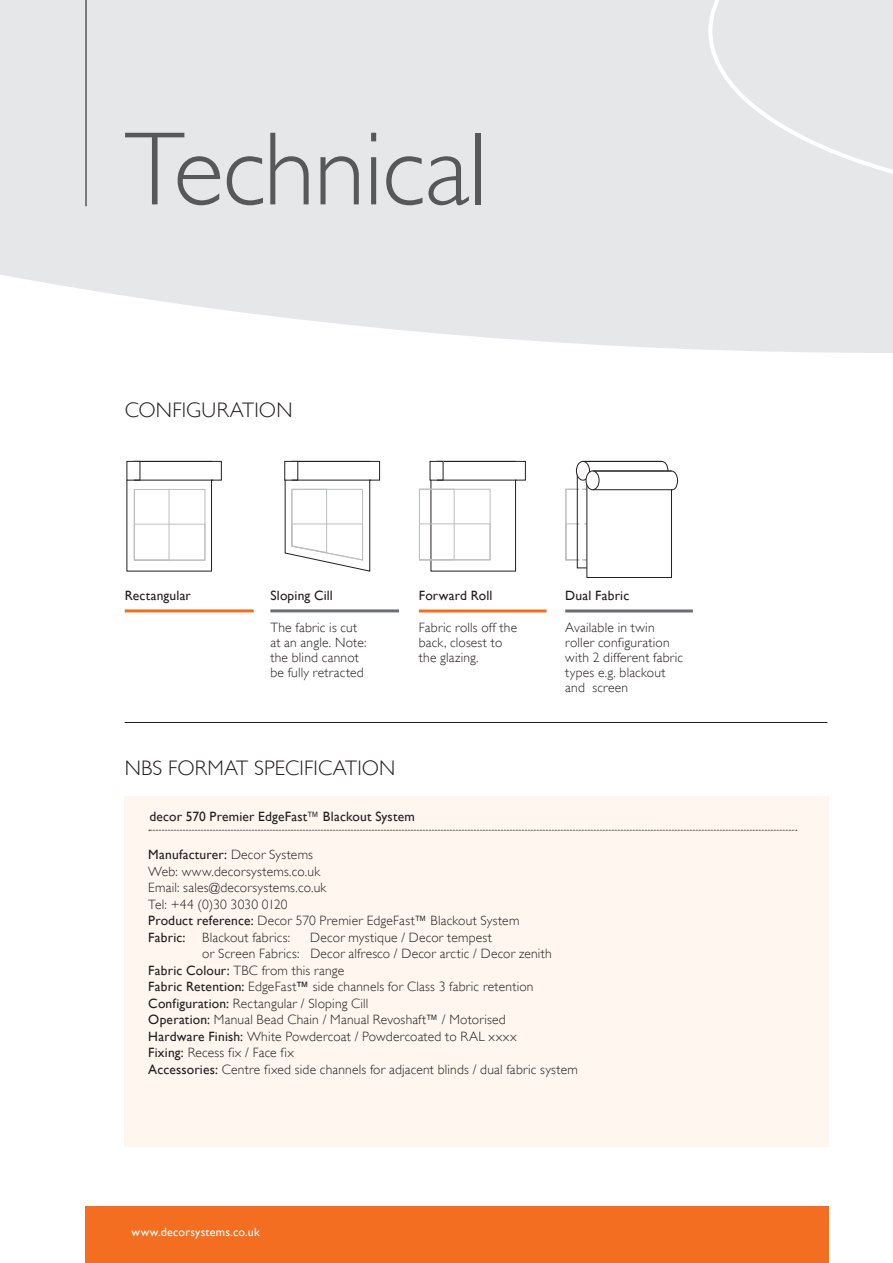
<style>
.page{position:relative;width:893px;height:1263px;background:#fff}
.page>*{position:absolute;margin:0;border:0;box-sizing:border-box;transform-origin:0 0}
.t1{font:300 105px "Gill Sans";letter-spacing:-.015em;color:#57585a}
.t2{font:300 21px "Gill Sans";letter-spacing:.005em;color:#231f20}
.t3{font:300 13.5px/15px "Gill Sans";letter-spacing:.015em;color:#231f20}
.t4{font:13.5px "Gill Sans";letter-spacing:.015em;color:#231f20}
.t5{font:12px "Gill Sans";letter-spacing:.02em;color:#fff}
.s1{font-weight:300}
.s2{font-weight:400}
</style>
<div class="page">
<svg style="left:126px;top:460px;width:96px;height:112px"></svg>
<svg style="left:430px;top:460px;width:96px;height:112px"></svg>
<hr style="left:133px;top:461px;width:79px;height:1px;background:#231f20">
<div style="left:127px;top:461px;width:13px;height:19px;background:#fff"></div>
<hr style="left:134px;top:480px;width:79px;height:1px;background:#231f20">
<svg style="left:0;top:0;width:893px;height:353px;background:#e7e8ea"></svg>
<div style="left:85px;top:1206px;width:744px;height:57px;background:#f36e21"></div>
<div style="left:125px;top:796px;width:704px;height:350px;background:#fef6ef"></div>
<svg style="left:149px;top:830px;width:648px;height:1px"></svg>
<hr style="left:125px;top:609px;width:129px;height:3px;background:#f36e21">
<hr style="left:270px;top:609px;width:129px;height:3px;background:#6c6d70">
<div style="left:134px;top:489px;width:71px;height:72px;border:1px solid #bcbdc0"></div>
<div style="left:134px;top:489px;width:35px;height:72px;border:1px solid #bcbdc0"></div>
<div style="left:134px;top:524px;width:71px;height:37px;border:1px solid #bcbdc0"></div>
<svg style="left:284px;top:460px;width:96px;height:112px"></svg>
<hr style="left:419px;top:609px;width:127px;height:3px;background:#f36e21">
<hr style="left:565px;top:609px;width:128px;height:3px;background:#6c6d70">
<div style="left:419px;top:489px;width:72px;height:71px;border:1px solid #bcbdc0"></div>
<div style="left:419px;top:489px;width:36px;height:71px;border:1px solid #bcbdc0"></div>
<div style="left:565px;top:489px;width:36px;height:71px;border:1px solid #bcbdc0"></div>
<div style="left:419px;top:523px;width:72px;height:37px;border:1px solid #bcbdc0"></div>
<div style="left:565px;top:523px;width:72px;height:37px;border:1px solid #bcbdc0"></div>
<svg style="left:576px;top:460px;width:102px;height:118px"></svg>
<hr style="left:436px;top:461px;width:79px;height:1px;background:#231f20">
<hr style="left:583px;top:461px;width:79px;height:1px;background:#231f20">
<hr style="left:592px;top:470px;width:79px;height:1px;background:#231f20">
<div style="left:430px;top:461px;width:13px;height:19px;background:#fff"></div>
<div style="left:430px;top:461px;width:14px;height:20px;border:1px solid #231f20"></div>
<div style="left:576px;top:461px;width:13px;height:19px;background:#fff;border-radius:50%"></div>
<div style="left:576px;top:461px;width:14px;height:20px;border:1px solid #231f20;border-radius:50%"></div>
<div style="left:586px;top:471px;width:13px;height:19px;background:#fff;border-radius:50%"></div>
<div style="left:586px;top:470px;width:13px;height:20px;border:1px solid #231f20;border-radius:50%"></div>
<hr style="left:437px;top:480px;width:79px;height:1px;background:#231f20">
<hr style="left:593px;top:489px;width:79px;height:1px;background:#231f20">
<hr style="left:125px;top:722px;width:702px;height:1px;background:#231f20">
<hr style="left:85px;top:0;width:2px;height:206px;background:#57585a">
<p class="t1" style="left:125px;top:108px;width:365px">Technical</p>
<p class="t2" style="left:125px;top:398px;width:169px">CONFIGURATION</p>
<p class="t4" style="left:125px;top:588px;width:68px">Rectangular</p>
<p class="t4" style="left:270px;top:588px;width:64px">Sloping Cill</p>
<p class="t3" style="left:270px;top:620px;width:98px">The fabric is cut at an angle. Note: the blind cannot be fully retracted</p>
<p class="t4" style="left:419px;top:588px;width:75px">Forward Roll</p>
<p class="t3" style="left:419px;top:620px;width:100px">Fabric rolls off the back, closest to the glazing.</p>
<p class="t2" style="left:125px;top:755px;width:272px">NBS FORMAT SPECIFICATION</p>
<p class="t4" style="left:149px;top:808px;width:267px">decor 570 Premier EdgeFast<span class="s1">™</span> Blackout System</p>
<p class="t4" style="left:565px;top:588px;width:66px">Dual Fabric</p>
<p class="t3" style="left:565px;top:620px;width:119px">Available in twin roller configuration with 2 different fabric types e.g. blackout and screen</p>
<p class="t4" style="left:148px;top:847px;width:166px">Manufacturer: <span class="s1">Decor Systems</span></p>
<p class="t3" style="left:148px;top:863px;width:173px">Web: www.decorsystems.co.uk</p>
<p class="t3" style="left:148px;top:880px;width:180px">Email: sales@decorsystems.co.uk</p>
<p class="t3" style="left:148px;top:896px;width:141px">Tel: +44 (0)30 3030 0120</p>
<p class="t3" style="left:148px;top:913px;width:373px"><span class="s2">Product reference:</span> Decor 570 Premier EdgeFast™ Blackout System</p>
<p class="t3" style="left:148px;top:929px;width:143px"><span class="s2">Fabric:</span> Blackout fabrics:</p>
<p class="t3" style="left:310px;top:929px;width:183px">Decor mystique / Decor tempest</p>
<p class="t3" style="left:202px;top:946px;width:351px">or Screen Fabrics: Decor alfresco / Decor arctic / Decor zenith</p>
<p class="t3" style="left:148px;top:962px;width:198px"><span class="s2">Fabric Colour:</span> TBC from this range</p>
<p class="t3" style="left:148px;top:979px;width:387px"><span class="s2">Fabric Retention:</span> EdgeFast<span class="s2">™</span> side channels for Class 3 fabric retention</p>
<p class="t3" style="left:148px;top:995px;width:222px"><span class="s2">Configuration:</span> Rectangular / Sloping Cill</p>
<p class="t3" style="left:148px;top:1012px;width:359px"><span class="s2">Operation:</span> Manual Bead Chain / Manual Revoshaft™ / Motorised</p>
<p class="t3" style="left:148px;top:1028px;width:370px"><span class="s2">Hardware Finish:</span> White Powdercoat / Powdercoated to RAL xxxx</p>
<p class="t3" style="left:148px;top:1045px;width:147px"><span class="s2">Fixing:</span> Recess fix / Face fix</p>
<p class="t3" style="left:148px;top:1061px;width:431px"><span class="s2">Accessories:</span> Centre fixed side channels for adjacent blinds / dual fabric system</p>
<p class="t5" style="left:131px;top:1225px;width:130px">www.decorsystems.co.uk</p>
</div>
